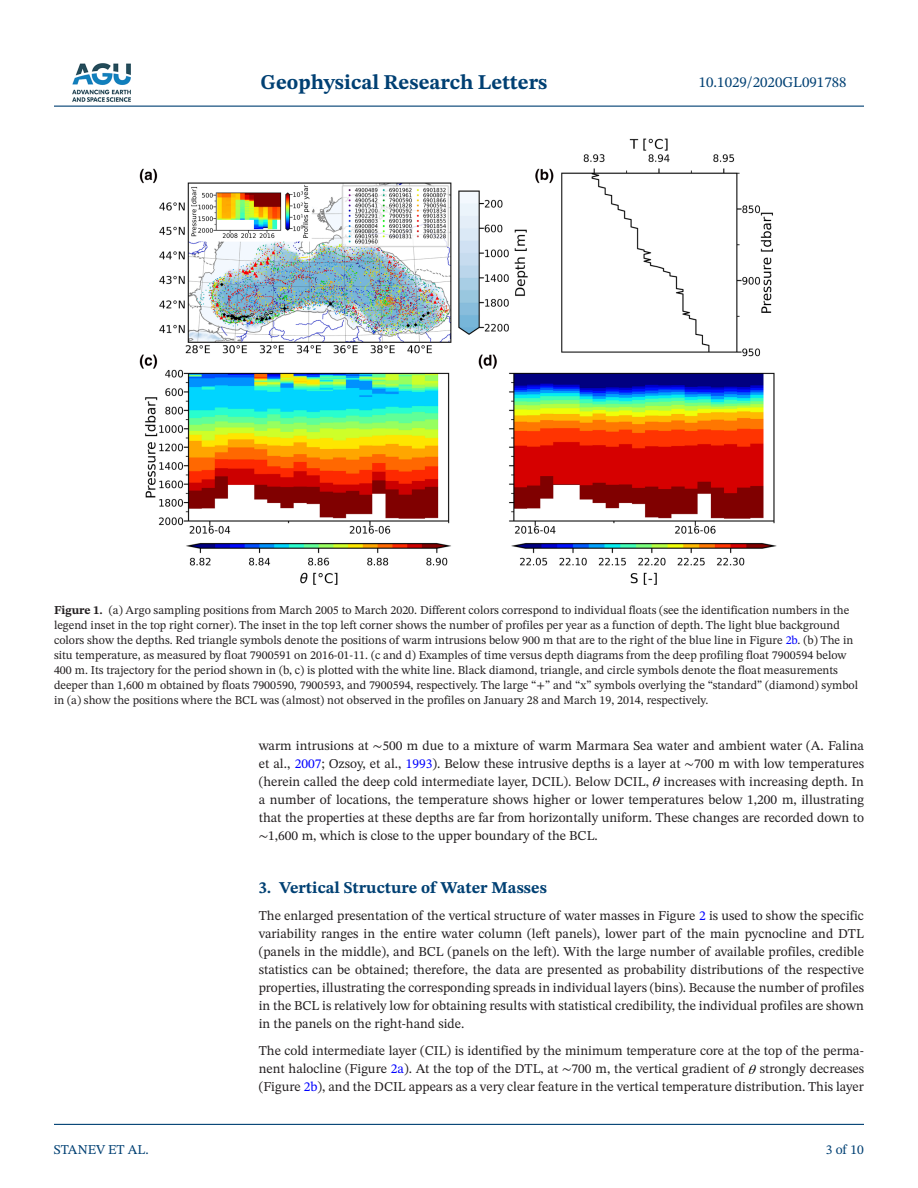
<style>
.page{position:relative;width:918px;height:1188px;background:#fff}
.page>*{position:absolute;margin:0;border:0;box-sizing:border-box;transform-origin:0 0}
.t1{font:700 21px "STIX Two Text";color:#004073}
.t2{font:700 16.5px "STIX Two Text";color:#004073}
.t3{font:15px "STIX Two Text";color:#004073}
.t4{font:13.5px/18px "STIX Two Text";color:#231f20;text-align:justify}
.t5{font:13.5px "STIX Two Text";color:#004073}
.t6{font:12px/15px "STIX Two Text";color:#231f20}
.s1{font-weight:700}
.s2{color:#00f}
.s3{font-family:"STIX Two Math"}
</style>
<div class="page">
<hr style="left:54px;top:106px;width:810px;height:1px;background:#004073">
<hr style="left:54px;top:1124px;width:810px;height:1px;background:#004073">
<img style="left:72px;top:63px;width:59px;height:39px">
<img style="left:139px;top:138px;width:638px;height:447px">
<h1 class="t1" style="left:261px;top:67px;width:288px">Geophysical Research Letters</h1>
<p class="t3" style="left:699px;top:72px;width:149px">10.1029/2020GL091788</p>
<p class="t6" style="left:54px;top:602px;width:806px"><span class="s1">Figure 1.</span> (a) Argo sampling positions from March 2005 to March 2020. Different colors correspond to individual floats (see the identification numbers in the legend inset in the top right corner). The inset in the top left corner shows the number of profiles per year as a function of depth. The light blue background colors show the depths. Red triangle symbols denote the positions of warm intrusions below 900 m that are to the right of the blue line in Figure <span class="s2">2b</span>. (b) The in situ temperature, as measured by float 7900591 on 2016-01-11. (c and d) Examples of time versus depth diagrams from the deep profiling float 7900594 below 400 m. Its trajectory for the period shown in (b, c) is plotted with the white line. Black diamond, triangle, and circle symbols denote the float measurements deeper than 1,600 m obtained by floats 7900590, 7900593, and 7900594, respectively. The large “+” and “x” symbols overlying the “standard” (diamond) symbol in (a) show the positions where the BCL was (almost) not observed in the profiles on January 28 and March 19, 2014, respectively.</p>
<p class="t5" style="left:54px;top:1140px;width:96px">STANEV ET AL.</p>
<p class="t4" style="left:259px;top:737px;width:607px">warm intrusions at <span class="s3">∼</span>500 m due to a mixture of warm Marmara Sea water and ambient water (A. Falina et al., <span class="s2">2007</span>; Ozsoy, et al., <span class="s2">1993</span>). Below these intrusive depths is a layer at <span class="s3">∼</span>700 m with low temperatures (herein called the deep cold intermediate layer, DCIL). Below DCIL, increases with increasing depth. In a number of locations, the temperature shows higher or lower temperatures below 1,200 m, illustrating that the properties at these depths are far from horizontally uniform. These changes are recorded down to <span class="s3">∼</span>1,600 m, which is close to the upper boundary of the BCL.</p>
<p class="t2" style="left:259px;top:876px;width:290px">3. Vertical Structure of Water Masses</p>
<p class="t4" style="left:259px;top:907px;width:607px">The enlarged presentation of the vertical structure of water masses in Figure <span class="s2">2</span> is used to show the specific variability ranges in the entire water column (left panels), lower part of the main pycnocline and DTL (panels in the middle), and BCL (panels on the left). With the large number of available profiles, credible statistics can be obtained; therefore, the data are presented as probability distributions of the respective properties, illustrating the corresponding spreads in individual layers (bins). Because the number of profiles in the BCL is relatively low for obtaining results with statistical credibility, the individual profiles are shown in the panels on the right-hand side.</p>
<p class="t4" style="left:259px;top:1042px;width:607px">The cold intermediate layer (CIL) is identified by the minimum temperature core at the top of the perma&shy;nent halocline (Figure <span class="s2">2a</span>). At the top of the DTL, at <span class="s3">∼</span>700 m, the vertical gradient of strongly decreases (Figure <span class="s2">2b</span>), and the DCIL appears as a very clear feature in the vertical temperature distribution. This layer</p>
<p class="t5" style="left:826px;top:1140px;width:40px">3 of 10</p>
</div>
